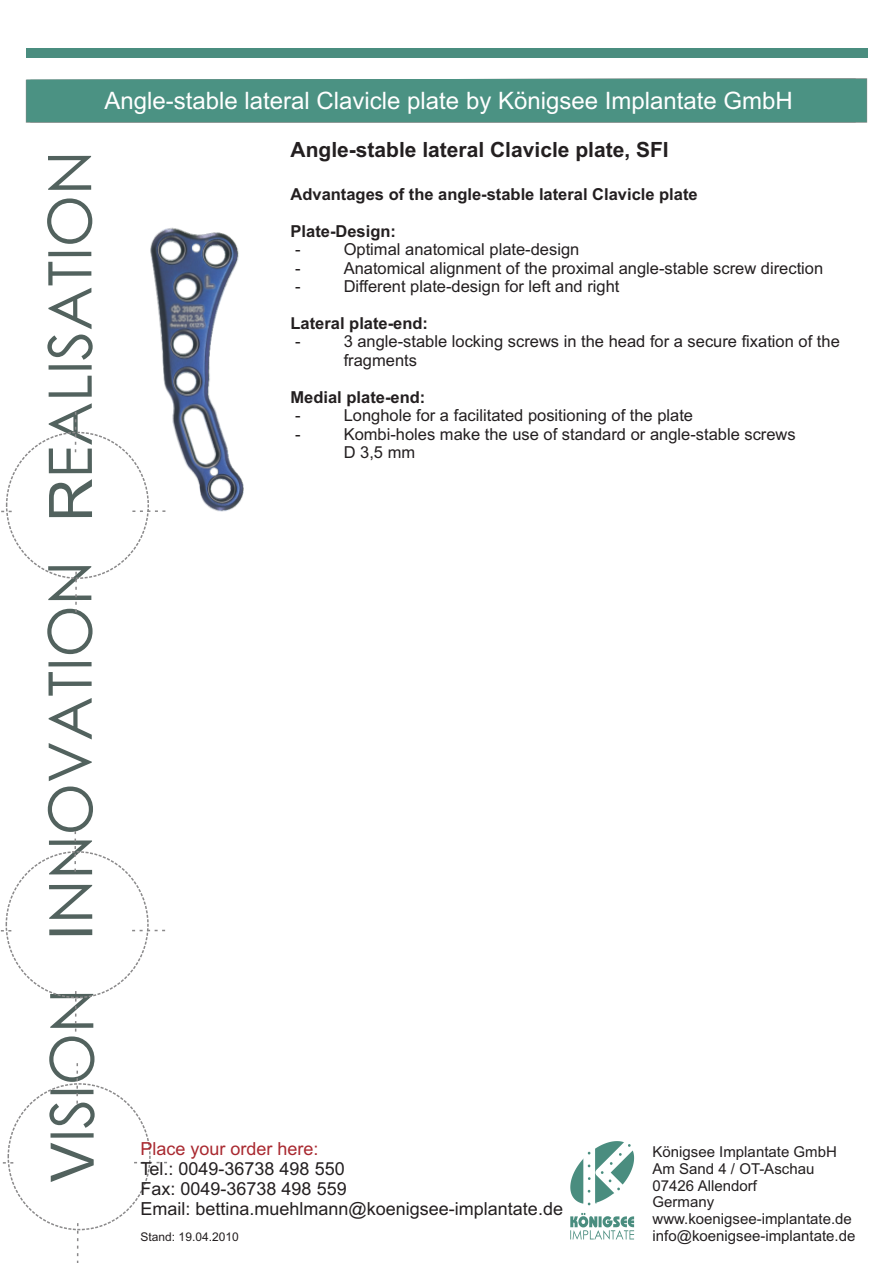
<style>
.page{position:relative;width:893px;height:1263px;background:#fff}
.page>*{position:absolute;margin:0;border:0;box-sizing:border-box;transform-origin:0 0}
.t1{font:60px "Century Gothic";color:#52625e}
.t2{font:60px "Arial";color:#52625e}
.t3{font:24px "Arial";color:#fff}
.t4{font:700 21px "Arial";color:#231f20}
.t5{font:18px/20.1px "Arial";color:#231f20}
.t6{font:18px "Arial";color:#a92930}
.t7{font:16.5px/18.5px "Arial";color:#231f20}
.t8{font:700 16.5px "Arial";color:#231f20}
.t9{font:15px/16.8px "Arial";color:#231f20}
.t10{font:12px "Arial";color:#231f20}
.s1{font-family:"Arial"}
</style>
<div class="page">
<div style="left:26px;top:48px;width:841px;height:9px;background:#4a8d7f"></div>
<div style="left:26px;top:78px;width:841px;height:45px;background:#4b9283"></div>
<svg style="left:570px;top:1141px;width:64px;height:64px"></svg>
<svg style="left:570px;top:1213px;width:64px;height:26px"></svg>
<svg style="left:75px;top:411px;width:1px;height:41px"></svg>
<svg style="left:75px;top:571px;width:2px;height:41px"></svg>
<svg style="left:74px;top:831px;width:2px;height:40px"></svg>
<svg style="left:75px;top:991px;width:2px;height:40px"></svg>
<svg style="left:132px;top:930px;width:34px;height:1px"></svg>
<svg style="left:76px;top:1063px;width:2px;height:41px"></svg>
<svg style="left:2px;top:1162px;width:12px;height:2px"></svg>
<svg style="left:77px;top:1223px;width:2px;height:40px"></svg>
<svg style="left:134px;top:1162px;width:33px;height:1px"></svg>
<img style="left:138px;top:227px;width:106px;height:292px">
<h1 class="t1" style="left:47px;top:522px;width:373px;rotate:-90deg"><span class="s1">R</span>EALISATION</h1>
<h2 class="t3" style="left:105px;top:92px;width:690px">Angle-stable lateral Clavicle plate by Königsee Implantate GmbH</h2>
<p class="t4" style="left:291px;top:142px;width:380px">Angle-stable lateral Clavicle plate, SFI</p>
<p class="t8" style="left:291px;top:188px;width:409px">Advantages of the angle-stable lateral Clavicle plate</p>
<p class="t8" style="left:291px;top:225px;width:107px">Plate-Design:</p>
<p class="t7" style="left:295px;top:242px;width:7px">-</p>
<p class="t7" style="left:344px;top:242px;width:237px">Optimal anatomical plate-design</p>
<p class="t7" style="left:295px;top:260px;width:7px">-</p>
<p class="t7" style="left:344px;top:260px;width:481px">Anatomical alignment of the proximal angle-stable screw direction</p>
<p class="t7" style="left:295px;top:279px;width:7px">-</p>
<p class="t7" style="left:344px;top:279px;width:277px">Different plate-design for left and right</p>
<p class="t8" style="left:291px;top:317px;width:139px">Lateral plate-end:</p>
<p class="t7" style="left:295px;top:334px;width:7px">-</p>
<p class="t7" style="left:344px;top:334px;width:498px">3 angle-stable locking screws in the head for a secure fixation of the fragments</p>
<p class="t8" style="left:291px;top:391px;width:136px">Medial plate-end:</p>
<p class="t7" style="left:295px;top:408px;width:7px">-</p>
<p class="t7" style="left:344px;top:408px;width:351px">Longhole for a facilitated positioning of the plate</p>
<p class="t7" style="left:295px;top:426px;width:7px">-</p>
<p class="t7" style="left:344px;top:426px;width:454px">Kombi-holes make the use of standard or angle-stable screws<br>D 3,5 mm</p>
<h1 class="t1" style="left:47px;top:1182px;width:623px;rotate:-90deg"><span class="s1">V</span>ISION NNOVATION</h1>
<h1 class="t2" style="left:49px;top:941px;width:18px;rotate:-90deg">I</h1>
<p class="t6" style="left:141px;top:1142px;width:180px">Place your order here:</p>
<p class="t5" style="left:141px;top:1160px;width:424px">Tel.: 0049-36738 498 550<br>Fax: 0049-36738 498 559<br>Email: bettina.muehlmann@koenigsee-implantate.de</p>
<p class="t10" style="left:141px;top:1232px;width:100px">Stand: 19.04.2010</p>
<p class="t9" style="left:653px;top:1145px;width:204px">Königsee Implantate GmbH<br>Am Sand 4 / OT-Aschau<br>07426 Allendorf<br>Germany www.koenigsee-implantate.de info@koenigsee-implantate.de</p>
</div>
